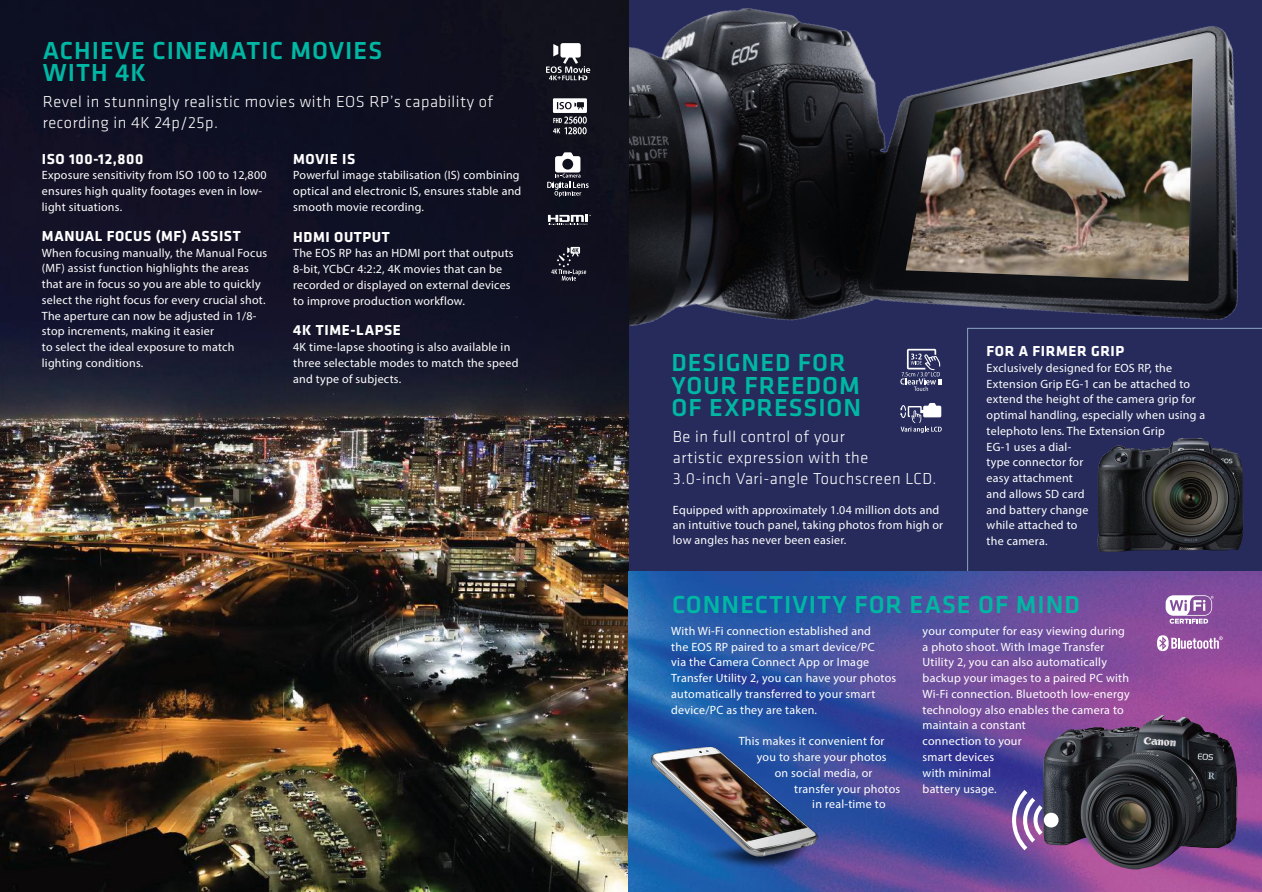
<style>
.page{position:relative;width:1262px;height:892px;background:#fff}
.page>*{position:absolute;margin:0;border:0;box-sizing:border-box;transform-origin:0 0}
.t1{font:500 25.5px/22.5px "Klavika";letter-spacing:.04em;color:#00b7a3}
.t2{font:300 16.5px/21px "Klavika";letter-spacing:.03em;color:#fff}
.t3{font:700 15px "Klavika";letter-spacing:.04em;color:#fff}
.Body{font:12px/15.8px "Myriad Pro";letter-spacing:.02em;color:#fff}
</style>
<div class="page">
<div style="left:0;top:0;width:1262px;height:891px;background:#262b5b"></div>
<img style="left:629px;top:8px;width:609px;height:341px">
<img style="left:906px;top:59px;width:286px;height:222px">
<img style="left:0;top:0;width:629px;height:891px">
<svg style="left:967px;top:327px;width:295px;height:244px"></svg>
<img style="left:629px;top:571px;width:633px;height:320px">
<svg style="left:546px;top:43px;width:44px;height:37px;background:#64646a"></svg>
<svg style="left:900px;top:403px;width:42px;height:30px"></svg>
<svg style="left:1165px;top:595px;width:48px;height:28px"></svg>
<svg style="left:1157px;top:635px;width:66px;height:16px"></svg>
<svg style="left:900px;top:349px;width:42px;height:42px"></svg>
<img style="left:1043px;top:715px;width:194px;height:154px">
<img style="left:643px;top:722px;width:182px;height:154px">
<img style="left:650px;top:746px;width:168px;height:110px">
<img style="left:660px;top:753px;width:147px;height:88px">
<svg style="left:1012px;top:789px;width:47px;height:61px;background:#8876a1"></svg>
<svg style="left:553px;top:98px;width:34px;height:36px"></svg>
<svg style="left:547px;top:152px;width:42px;height:45px;background:#56565f"></svg>
<svg style="left:548px;top:215px;width:43px;height:10px"></svg>
<svg style="left:551px;top:247px;width:35px;height:33px"></svg>
<img style="left:1096px;top:437px;width:148px;height:115px">
<p class="t1" style="left:43px;top:40px;width:341px">ACHIEVE CINEMATIC MOVIES<br>WITH 4K</p>
<p class="t2" style="left:43px;top:91px;width:452px">Revel in stunningly realistic movies with EOS RP’s capability of recording in 4K 24p/25p.</p>
<p class="t3" style="left:42px;top:150px;width:103px">ISO 100-12,800</p>
<p class="Body" style="left:42px;top:167px;width:226px">Exposure sensitivity from ISO 100 to 12,800 ensures high quality footages even in low&shy;light situations.</p>
<p class="t3" style="left:42px;top:228px;width:200px">MANUAL FOCUS (MF) ASSIST</p>
<p class="Body" style="left:42px;top:244px;width:227px">When focusing manually, the Manual Focus (MF) assist function highlights the areas that are in focus so you are able to quickly select the right focus for every crucial shot.</p>
<p class="Body" style="left:42px;top:307px;width:216px">The aperture can now be adjusted in 1/8- stop increments, making it easier<br>to select the ideal exposure to match lighting conditions.</p>
<p class="t3" style="left:293px;top:150px;width:63px">MOVIE IS</p>
<p class="Body" style="left:293px;top:167px;width:230px">Powerful image stabilisation (IS) combining optical and electronic IS, ensures stable and smooth movie recording.</p>
<p class="t3" style="left:293px;top:228px;width:98px">HDMI OUTPUT</p>
<p class="Body" style="left:293px;top:245px;width:222px">The EOS RP has an HDMI port that outputs 8-bit, YCbCr 4:2:2, 4K movies that can be recorded or displayed on external devices to improve production workflow.</p>
<p class="t3" style="left:293px;top:322px;width:109px">4K TIME-LAPSE</p>
<p class="Body" style="left:293px;top:339px;width:227px">4K time-lapse shooting is also available in three selectable modes to match the speed and type of subjects.</p>
<p class="t1" style="left:671px;top:352px;width:190px">DESIGNED FOR<br>YOUR FREEDOM</p>
<p class="t1" style="left:671px;top:397px;width:191px">OF EXPRESSION</p>
<p class="t2" style="left:673px;top:426px;width:265px">Be in full control of your<br>artistic expression with the<br>3.0-inch Vari-angle Touchscreen LCD.</p>
<p class="Body" style="left:673px;top:502px;width:272px;line-height:15px">Equipped with approximately 1.04 million dots and an intuitive touch panel, taking photos from high or low angles has never been easier.</p>
<p class="t3" style="left:986px;top:343px;width:139px">FOR A FIRMER GRIP</p>
<p class="Body" style="left:986px;top:360px;width:220px">Exclusively designed for EOS RP, the<br>Extension Grip EG-1 can be attached to extend the height of the camera grip for optimal handling, especially when using a telephoto lens. The Extension Grip<br>EG-1 uses a dial-<br>type connector for<br>easy attachment<br>and allows SD card<br>and battery change<br>while attached to<br>the camera.</p>
<p class="t1" style="left:672px;top:593px;width:409px">CONNECTIVITY FOR EASE OF MIND</p>
<p class="Body" style="left:671px;top:622px;width:227px">With Wi-Fi connection established and<br>the EOS RP paired to a smart device/PC<br>via the Camera Connect App or Image Transfer Utility 2, you can have your photos automatically transferred to your smart device/PC as they are taken.</p>
<p class="Body" style="left:739px;top:733px;width:147px">This makes it convenient for</p>
<p class="Body" style="left:757px;top:748px;width:131px">you to share your photos</p>
<p class="Body" style="left:775px;top:764px;width:99px">on social media, or</p>
<p class="Body" style="left:794px;top:780px;width:107px">transfer your photos</p>
<p class="Body" style="left:812px;top:796px;width:75px">in real-time to</p>
<p class="Body" style="left:922px;top:622px;width:209px">your computer for easy viewing during a photo shoot. With Image Transfer<br>Utility 2, you can also automatically backup your images to a paired PC with<br>Wi-Fi connection. Bluetooth low-energy technology also enables the camera to maintain a constant<br>connection to your<br>smart devices<br>with minimal<br>battery usage.</p>
</div>
